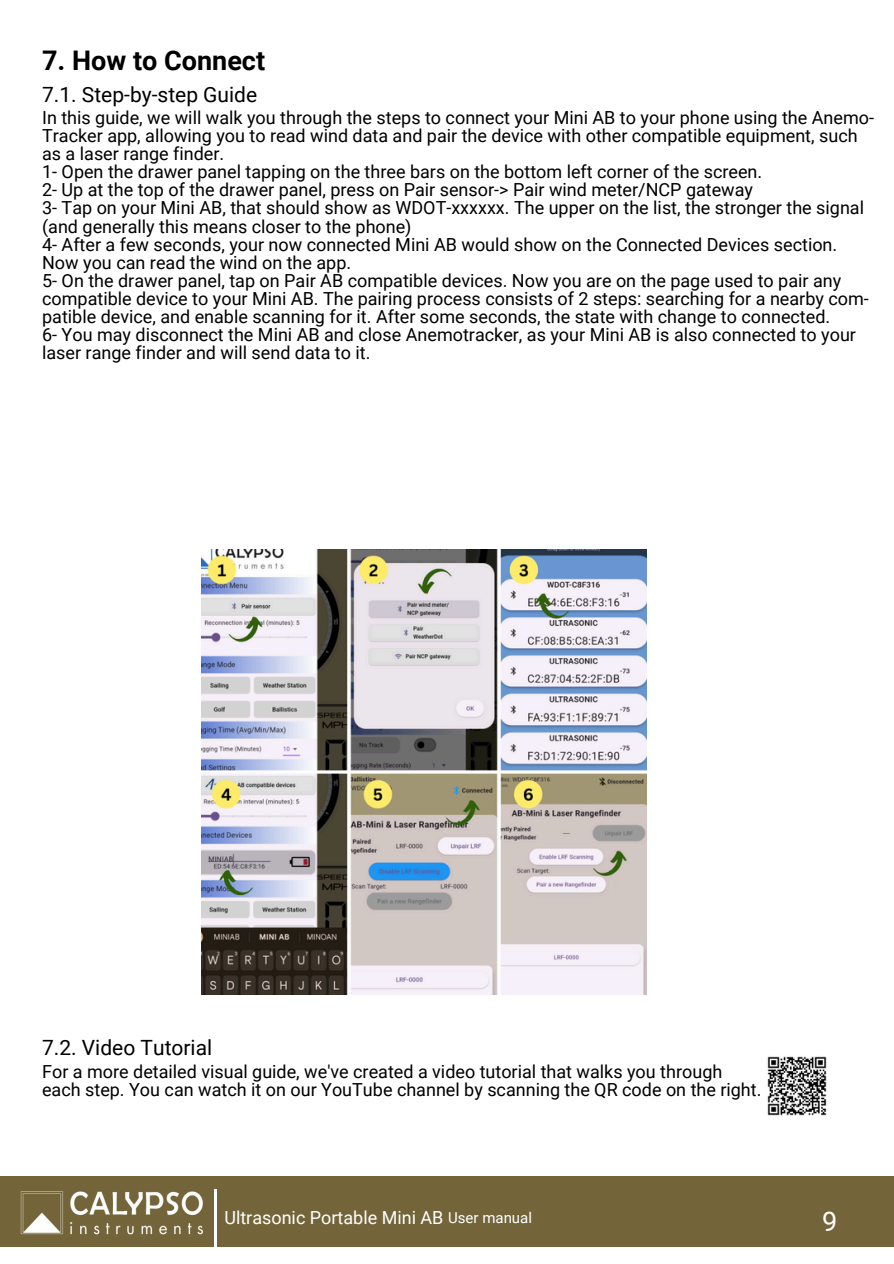
<style>
.page{position:relative;width:894px;height:1264px;background:#fff}
.page>*{position:absolute;margin:0;border:0;box-sizing:border-box;transform-origin:0 0}
.t1{font:700 27px "Roboto";color:#000}
.t2{font:27px "Roboto";color:#fff}
.t3{font:21px "Roboto";color:#000}
.t4{font:18px/18px "Roboto";color:#000}
.t5{font:18px "Roboto";color:#fff}
.t6{font:15px "Roboto";color:#fff}
</style>
<div class="page">
<div style="left:1px;top:1176px;width:892px;height:70px;background:#736539"></div>
<hr style="left:214px;top:1189px;width:2px;height:74px;background:#fff">
<img style="left:21px;top:1191px;width:181px;height:43px">
<img style="left:202px;top:549px;width:444px;height:445px">
<img style="left:767px;top:1056px;width:60px;height:60px">
<h1 class="t1" style="left:42px;top:45px;width:224px">7. How to Connect</h1>
<h1 class="t3" style="left:42px;top:82px;width:216px">7.1. Step-by-step Guide</h1>
<h1 class="t4" style="left:42px;top:109px;width:833px">In this guide, we will walk you through the steps to connect your Mini AB to your phone using the Anemo-Tracker app, allowing you to read wind data and pair the device with other compatible equipment, such as a laser range finder.<br>1- Open the drawer panel tapping on the three bars on the bottom left corner of the screen.<br>2- Up at the top of the drawer panel, press on Pair sensor-&gt; Pair wind meter/NCP gateway<br>3- Tap on your Mini AB, that should show as WDOT-xxxxxx. The upper on the list, the stronger the signal (and generally this means closer to the phone)<br>4- After a few seconds, your now connected Mini AB would show on the Connected Devices section.<br>Now you can read the wind on the app.<br>5- On the drawer panel, tap on Pair AB compatible devices. Now you are on the page used to pair any compatible device to your Mini AB. The pairing process consists of 2 steps: searching for a nearby com&shy;patible device, and enable scanning for it. After some seconds, the state with change to connected.<br>6- You may disconnect the Mini AB and close Anemotracker, as your Mini AB is also connected to your laser range finder and will send data to it.</h1>
<h1 class="t3" style="left:42px;top:1035px;width:171px">7.2. Video Tutorial</h1>
<h1 class="t4" style="left:42px;top:1062px;width:720px">For a more detailed visual guide, we've created a video tutorial that walks you through each step. You can watch it on our YouTube channel by scanning the QR code on the right.</h1>
<p class="t5" style="left:224px;top:1207px;width:220px">Ultrasonic Portable Mini AB</p>
<p class="t6" style="left:448px;top:1208px;width:85px">User manual</p>
<p class="t2" style="left:821px;top:1206px;width:17px">9</p>
</div>
